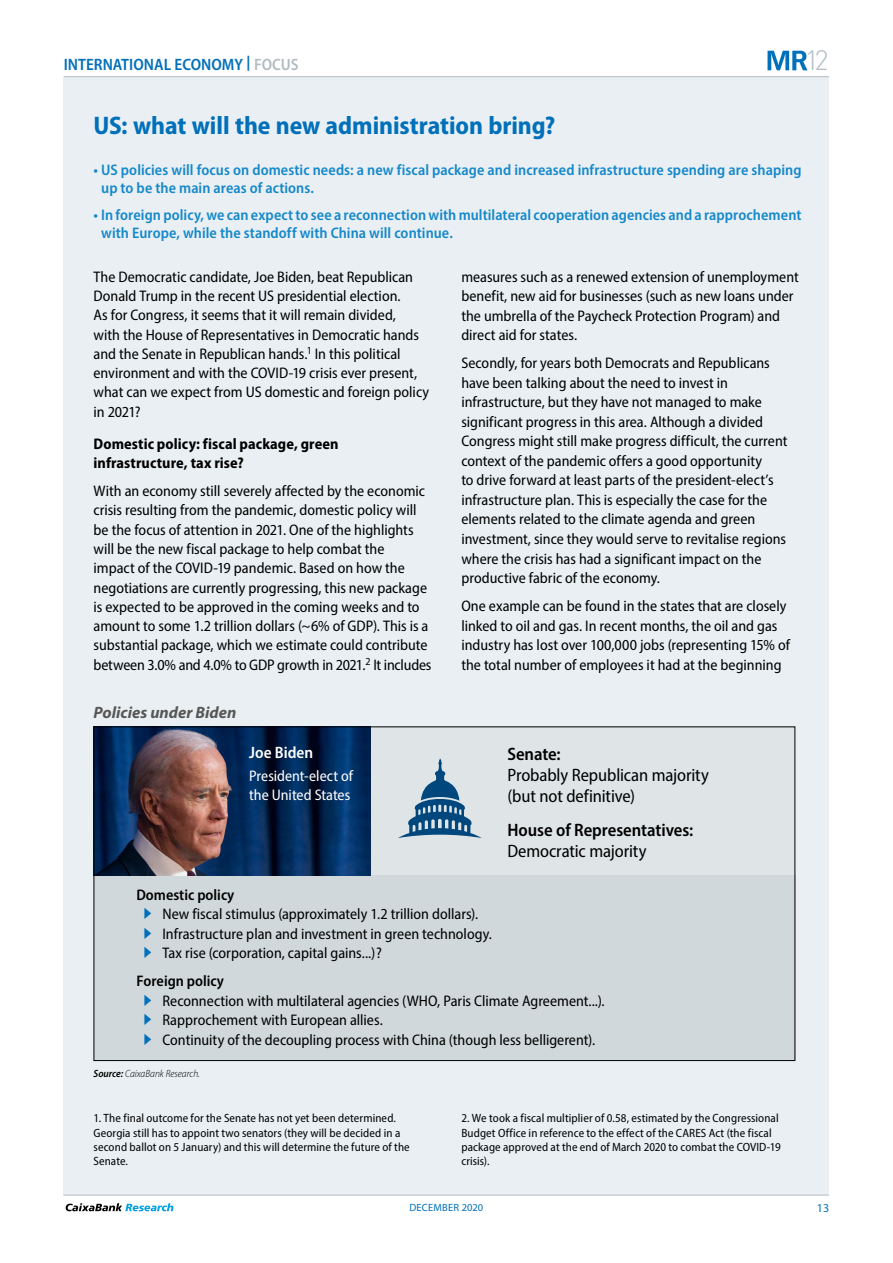
<style>
.page{position:relative;width:893px;height:1263px;background:#fff}
.page>*{position:absolute;margin:0;border:0;box-sizing:border-box;transform-origin:0 0}
.t1{font:300 27.6px "DIN Pro";color:#b2bdc2}
.t2{font:700 semi-condensed 25.5px "Myriad Pro";letter-spacing:-.005em;color:#0070ba}
.t3{font:semi-condensed 18px/21px "Myriad Pro";letter-spacing:-.005em;color:#000}
.t4{font:600 semi-condensed 18px "Myriad Pro";letter-spacing:-.005em;color:#000}
.t5{font:600 semi-condensed 16.5px "Myriad Pro";color:#0070ba}
.t6{font:italic 700 16.5px "Myriad Pro";color:#575756}
.t7{font:600 semi-condensed 16.5px "Myriad Pro";color:#fff}
.t8{font:semi-condensed 15.3px/19.5px "Myriad Pro";color:#000}
.t9{font:600 semi-condensed 15.3px/18px "Myriad Pro";letter-spacing:.005em;color:#1588ca}
.t10{font:700 semi-condensed 15.3px/19.4px "Myriad Pro";letter-spacing:.005em;color:#000}
.t11{font:semi-condensed 15.3px/18.8px "Myriad Pro";color:#fff}
.t12{font:600 semi-condensed 15.3px "Myriad Pro";color:#000}
.t13{font:semi-condensed 12px/14.2px "Myriad Pro";letter-spacing:.01em;color:#000}
.t14{font:12px "Myriad Pro";color:#0070ba}
.t15{font:italic 300 semi-condensed 10.5px "Myriad Pro";color:#000}
.t16{font:10.5px "Myriad Pro";letter-spacing:.02em;color:#0070ba}
.s1{color:#b2bdc2}
.s2{color:#0070ba}
.s3{font-weight:600}
</style>
<div class="page">
<div style="left:64px;top:77px;width:765px;height:1118px;background:#e9eff3"></div>
<hr style="left:64px;top:76px;width:765px;height:1px;background:#b2bdc2">
<hr style="left:63px;top:1195px;width:766px;height:1px;background:#b2bdc2">
<svg style="left:66px;top:1203px;width:107px;height:8px"></svg>
<svg style="left:767px;top:51px;width:40px;height:19px"></svg>
<div style="left:371px;top:726px;width:424px;height:149px;background:#dfe5e7"></div>
<div style="left:94px;top:875px;width:701px;height:185px;background:#d0d8db"></div>
<svg style="left:398px;top:758px;width:84px;height:80px"></svg>
<img style="left:96px;top:729px;width:275px;height:146px">
<p class="t5" style="left:64px;top:54px;width:237px">INTERNATIONAL ECONOMY <sup>|</sup> <span class="s1">FOCUS</span></p>
<h2 class="t2" style="left:94px;top:111px;width:463px">US: what will the new administration bring?</h2>
<h1 class="t1" style="left:805px;top:39px;width:25px">12</h1>
<p class="t9" style="left:101px;top:161px;width:702px;text-indent:-8px">• US policies will focus on domestic needs: a new fiscal package and increased infrastructure spending are shaping up to be the main areas of actions.</p>
<p class="t9" style="left:101px;top:205px;width:702px;text-indent:-8px">• In foreign policy, we can expect to see a reconnection with multilateral cooperation agencies and a rapprochement with Europe, while the standoff with China will continue.</p>
<p class="t8" style="left:94px;top:267px;width:337px">The Democratic candidate, Joe Biden, beat Republican Donald Trump in the recent US presidential election.<br>As for Congress, it seems that it will remain divided,<br>with the House of Representatives in Democratic hands and the Senate in Republican hands.<sup>1</sup> In this political environment and with the COVID-19 crisis ever present, what can we expect from US domestic and foreign policy in 2021?</p>
<p class="t10" style="left:94px;top:434px;width:247px">Domestic policy: fiscal package, green infrastructure, tax rise?</p>
<p class="t8" style="left:94px;top:481px;width:339px">With an economy still severely affected by the economic crisis resulting from the pandemic, domestic policy will be the focus of attention in 2021. One of the highlights will be the new fiscal package to help combat the<br>impact of the COVID-19 pandemic. Based on how the negotiations are currently progressing, this new package is expected to be approved in the coming weeks and to amount to some 1.2 trillion dollars (~6% of GDP). This is a substantial package, which we estimate could contribute between 3.0% and 4.0% to GDP growth in 2021.<sup>2</sup> It includes</p>
<p class="t6" style="left:94px;top:702px;width:144px">Policies under Biden</p>
<p class="t7" style="left:249px;top:742px;width:65px">Joe Biden</p>
<p class="t11" style="left:249px;top:766px;width:105px">President-elect of the United States</p>
<p class="t8" style="left:461px;top:266px;width:339px">measures such as a renewed extension of unemployment benefit, new aid for businesses (such as new loans under the umbrella of the Paycheck Protection Program) and direct aid for states.</p>
<p class="t8" style="left:461px;top:353px;width:328px">Secondly, for years both Democrats and Republicans have been talking about the need to invest in infrastructure, but they have not managed to make significant progress in this area. Although a divided Congress might still make progress difficult, the current context of the pandemic offers a good opportunity<br>to drive forward at least parts of the president-elect’s infrastructure plan. This is especially the case for the elements related to the climate agenda and green investment, since they would serve to revitalise regions where the crisis has had a significant impact on the productive fabric of the economy.</p>
<p class="t8" style="left:461px;top:596px;width:330px">One example can be found in the states that are closely linked to oil and gas. In recent months, the oil and gas industry has lost over 100,000 jobs (representing 15% of the total number of employees it had at the beginning</p>
<p class="t4" style="left:507px;top:743px;width:55px">Senate:</p>
<p class="t3" style="left:507px;top:764px;width:203px">Probably Republican majority (but not definitive)</p>
<p class="t4" style="left:507px;top:819px;width:187px">House of Representatives:</p>
<p class="t3" style="left:507px;top:840px;width:141px">Democratic majority</p>
<p class="t12" style="left:136px;top:885px;width:99px">Domestic policy</p>
<p class="t8" style="left:136px;top:904px;width:343px"><span class="s2">✔</span> New fiscal stimulus (approximately 1.2 trillion dollars).</p>
<p class="t8" style="left:136px;top:923px;width:357px"><span class="s2">✔</span> Infrastructure plan and investment in green technology.</p>
<p class="t8" style="left:136px;top:939px;width:247px;line-height:28px"><span class="s2">✔</span> Tax rise (corporation, capital gains...)?<br><span class="s3">Foreign policy</span></p>
<p class="t8" style="left:136px;top:990px;width:470px"><span class="s2">✔</span> Reconnection with multilateral agencies (WHO, Paris Climate Agreement...).</p>
<p class="t8" style="left:136px;top:1010px;width:248px"><span class="s2">✔</span> Rapprochement with European allies.</p>
<p class="t8" style="left:136px;top:1029px;width:460px"><span class="s2">✔</span> Continuity of the decoupling process with China (though less belligerent).</p>
<p class="t15" style="left:94px;top:1067px;width:108px"><span class="s3">Source:</span> CaixaBank Research.</p>
<p class="t13" style="left:94px;top:1111px;width:318px">1. The final outcome for the Senate has not yet been determined.<br>Georgia still has to appoint two senators (they will be decided in a second ballot on 5 January) and this will determine the future of the Senate.</p>
<p class="t13" style="left:461px;top:1111px;width:321px">2. We took a fiscal multiplier of 0.58, estimated by the Congressional Budget Office in reference to the effect of the CARES Act (the fiscal package approved at the end of March 2020 to combat the COVID-19 crisis).</p>
<p class="t16" style="left:409px;top:1201px;width:75px">DECEMBER 2020</p>
<p class="t14" style="left:817px;top:1201px;width:14px">13</p>
</div>
